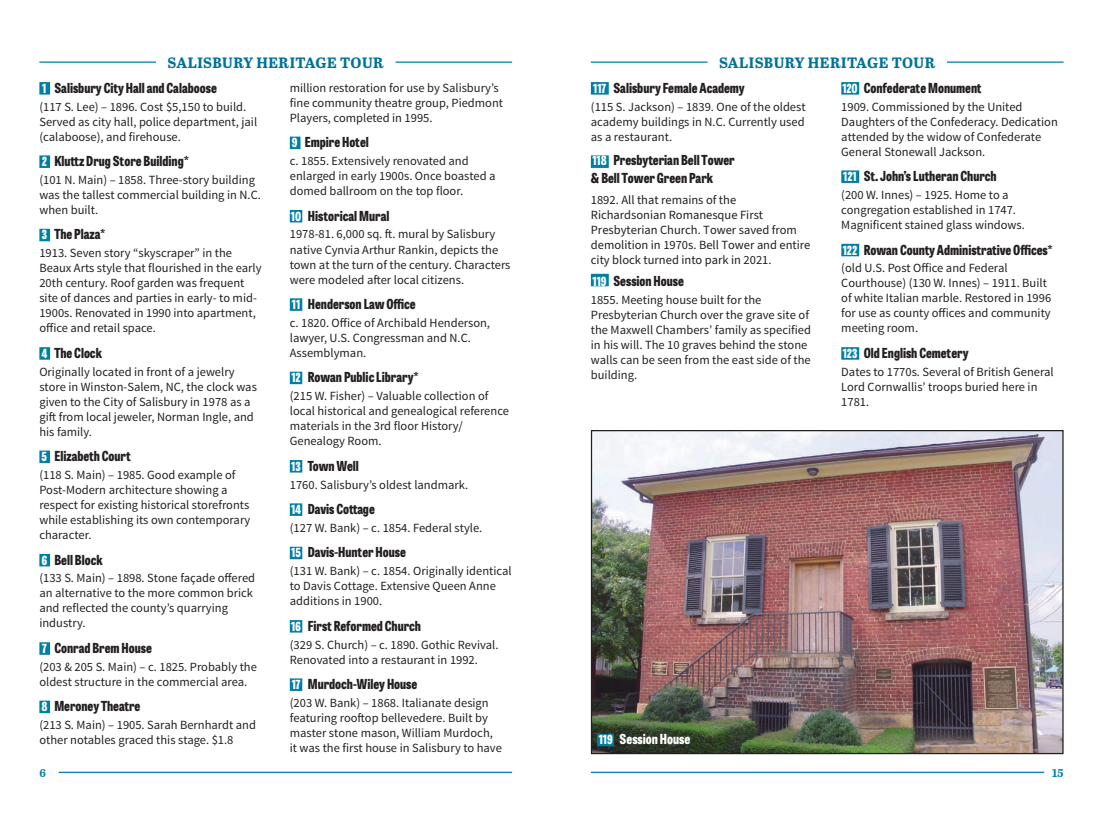
<style>
.page{position:relative;width:1103px;height:833px;background:#fff}
.page>*{position:absolute;margin:0;border:0;box-sizing:border-box;transform-origin:0 0}
.t1{font:700 15px "Abril Text";letter-spacing:.03em;color:#007297}
.t2{font:800 13.75px/17.2px "Tablet Gothic Condensed";color:#231f20}
.t3{font:800 13.75px "Tablet Gothic Condensed";color:#fff}
.t4{font:12.5px/15px "Source Sans Pro";color:#231f20}
.t5{font:700 11.25px "Abril Text";color:#007fa5}
.s1{font-size:12.5px;color:#fff}
.s2{font-size:12.5px}
</style>
<div class="page">
<hr style="left:395px;top:61px;width:117px;height:2px;background:#007fa5">
<div style="left:39px;top:82px;width:11px;height:13px;background:#007fa5"></div>
<div style="left:39px;top:155px;width:11px;height:13px;background:#007fa5"></div>
<div style="left:39px;top:229px;width:11px;height:12px;background:#007fa5"></div>
<div style="left:39px;top:347px;width:11px;height:12px;background:#007fa5"></div>
<div style="left:39px;top:450px;width:11px;height:13px;background:#007fa5"></div>
<div style="left:39px;top:554px;width:11px;height:12px;background:#007fa5"></div>
<div style="left:39px;top:642px;width:11px;height:12px;background:#007fa5"></div>
<div style="left:39px;top:700px;width:11px;height:13px;background:#007fa5"></div>
<div style="left:290px;top:137px;width:10px;height:12px;background:#007fa5"></div>
<div style="left:290px;top:210px;width:12px;height:12px;background:#007fa5"></div>
<div style="left:290px;top:298px;width:12px;height:13px;background:#007fa5"></div>
<div style="left:290px;top:371px;width:12px;height:13px;background:#007fa5"></div>
<div style="left:290px;top:460px;width:12px;height:12px;background:#007fa5"></div>
<div style="left:290px;top:503px;width:12px;height:13px;background:#007fa5"></div>
<div style="left:290px;top:546px;width:12px;height:13px;background:#007fa5"></div>
<div style="left:290px;top:620px;width:12px;height:12px;background:#007fa5"></div>
<div style="left:290px;top:678px;width:12px;height:13px;background:#007fa5"></div>
<hr style="left:39px;top:61px;width:117px;height:2px;background:#007fa5">
<hr style="left:59px;top:771px;width:453px;height:1px;background:#007fa5">
<hr style="left:591px;top:771px;width:453px;height:1px;background:#007fa5">
<hr style="left:591px;top:61px;width:116px;height:2px;background:#007fa5">
<hr style="left:947px;top:61px;width:116px;height:2px;background:#007fa5">
<div style="left:591px;top:82px;width:18px;height:13px;background:#007fa5"></div>
<div style="left:591px;top:155px;width:18px;height:13px;background:#007fa5"></div>
<div style="left:591px;top:274px;width:18px;height:12px;background:#007fa5"></div>
<div style="left:841px;top:82px;width:18px;height:13px;background:#007fa5"></div>
<div style="left:841px;top:170px;width:18px;height:13px;background:#007fa5"></div>
<div style="left:841px;top:244px;width:18px;height:12px;background:#007fa5"></div>
<div style="left:841px;top:347px;width:18px;height:12px;background:#007fa5"></div>
<img style="left:593px;top:432px;width:468px;height:320px">
<div style="left:591px;top:430px;width:472px;height:324px;border:1px solid #231f20"></div>
<div style="left:597px;top:733px;width:17px;height:13px;background:#007fa5"></div>
<p class="t1" style="left:167px;top:52px;width:218px">SALISBURY HERITAGE TOUR</p>
<p class="t2" style="left:42px;top:78px;width:176px"><span class="s1">1</span> Salisbury City Hall and Calaboose</p>
<p class="t4" style="left:39px;top:99px;width:219px">(117 S. Lee) – 1896. Cost $5,150 to build.<br>Served as city hall, police department, jail (calaboose), and firehouse.</p>
<p class="t2" style="left:42px;top:151px;width:149px"><span class="s1">2</span> Kluttz Drug Store Building*</p>
<p class="t4" style="left:39px;top:172px;width:223px">(101 N. Main) – 1858. Three-story building was the tallest commercial building in N.C. when built.</p>
<p class="t2" style="left:42px;top:225px;width:65px"><span class="s1">3</span> The Plaza*</p>
<p class="t4" style="left:39px;top:246px;width:224px">1913. Seven story “skyscraper” in the Beaux Arts style that flourished in the early 20th century. Roof garden was frequent site of dances and parties in early- to mid-1900s. Renovated in 1990 into apartment, office and retail space.</p>
<p class="t2" style="left:41px;top:343px;width:62px"><span class="s1">4</span> The Clock</p>
<p class="t4" style="left:39px;top:364px;width:219px">Originally located in front of a jewelry store in Winston-Salem, NC, the clock was given to the City of Salisbury in 1978 as a gift from local jeweler, Norman Ingle, and his family.</p>
<p class="t2" style="left:42px;top:446px;width:91px"><span class="s1">5</span> Elizabeth Court</p>
<p class="t4" style="left:39px;top:467px;width:212px">(118 S. Main) – 1985. Good example of Post-Modern architecture showing a respect for existing historical storefronts while establishing its own contemporary character.</p>
<p class="t2" style="left:41px;top:550px;width:63px"><span class="s1">6</span> Bell Block</p>
<p class="t4" style="left:39px;top:571px;width:217px">(133 S. Main) – 1898. Stone façade offered an alternative to the more common brick and reflected the county’s quarrying industry.</p>
<p class="t2" style="left:42px;top:638px;width:111px"><span class="s1">7</span> Conrad Brem House</p>
<p class="t4" style="left:39px;top:659px;width:219px">(203 &amp; 205 S. Main) – c. 1825. Probably the oldest structure in the commercial area.</p>
<p class="t2" style="left:41px;top:696px;width:100px"><span class="s1">8</span> Meroney Theatre</p>
<p class="t4" style="left:39px;top:717px;width:218px">(213 S. Main) – 1905. Sarah Bernhardt and other notables graced this stage. $1.8</p>
<p class="t5" style="left:39px;top:764px;width:8px">6</p>
<p class="t4" style="left:290px;top:80px;width:215px">million restoration for use by Salisbury’s fine community theatre group, Piedmont<br>Players, completed in 1995.</p>
<p class="t2" style="left:292px;top:133px;width:78px"><span class="s1">9</span> Empire Hotel</p>
<p class="t4" style="left:290px;top:154px;width:207px">c. 1855. Extensively renovated and enlarged in early 1900s. Once boasted a domed ballroom on the top floor.</p>
<p class="t2" style="left:291px;top:206px;width:100px"><span class="s1">10</span> Historical Mural</p>
<p class="t4" style="left:290px;top:227px;width:222px">1978-81. 6,000 sq. ft. mural by Salisbury native Cynvia Arthur Rankin, depicts the town at the turn of the century. Characters were modeled after local citizens.</p>
<p class="t2" style="left:292px;top:294px;width:125px"><span class="s1">11</span> Henderson Law Office</p>
<p class="t4" style="left:290px;top:315px;width:202px">c. 1820. Office of Archibald Henderson, lawyer, U.S. Congressman and N.C.<br>Assemblyman.</p>
<p class="t2" style="left:291px;top:368px;width:129px"><span class="s1">12</span> Rowan Public Library*</p>
<p class="t4" style="left:290px;top:389px;width:221px">(215 W. Fisher) – Valuable collection of local historical and genealogical reference materials in the 3rd floor History/ Genealogy Room.</p>
<p class="t2" style="left:291px;top:456px;width:69px"><span class="s1">13</span> Town Well</p>
<p class="t4" style="left:290px;top:477px;width:180px">1760. Salisbury’s oldest landmark.</p>
<p class="t2" style="left:291px;top:499px;width:85px"><span class="s1">14</span> Davis Cottage</p>
<p class="t4" style="left:290px;top:520px;width:194px">(127 W. Bank) – c. 1854. Federal style.</p>
<p class="t2" style="left:291px;top:543px;width:116px"><span class="s1">15</span> Davis-Hunter House</p>
<p class="t4" style="left:290px;top:563px;width:223px">(131 W. Bank) – c. 1854. Originally identical to Davis Cottage. Extensive Queen Anne additions in 1900.</p>
<p class="t2" style="left:291px;top:616px;width:131px"><span class="s1">16</span> First Reformed Church</p>
<p class="t4" style="left:290px;top:637px;width:210px">(329 S. Church) – c. 1890. Gothic Revival.<br>Renovated into a restaurant in 1992.</p>
<p class="t2" style="left:292px;top:674px;width:127px"><span class="s1">17</span> Murdoch-Wiley House</p>
<p class="t4" style="left:290px;top:695px;width:214px">(203 W. Bank) – 1868. Italianate design featuring rooftop bellevedere. Built by master stone mason, William Murdoch, it was the first house in Salisbury to have</p>
<p class="t1" style="left:719px;top:52px;width:218px">SALISBURY HERITAGE TOUR</p>
<p class="t2" style="left:593px;top:78px;width:153px"><span class="s1">117</span> Salisbury Female Academy</p>
<p class="t4" style="left:591px;top:99px;width:216px;text-align:justify">(115 S. Jackson) – 1839. One of the oldest academy buildings in N.C. Currently used as a restaurant.</p>
<p class="t2" style="left:591px;top:151px;width:145px"><span class="s1">118</span> Presbyterian Bell Tower &amp; Bell Tower Green Park</p>
<p class="t4" style="left:591px;top:193px;width:221px">1892. All that remains of the Richardsonian Romanesque First Presbyterian Church. Tower saved from demolition in 1970s. Bell Tower and entire city block turned into park in 2021.</p>
<p class="t2" style="left:592px;top:271px;width:93px"><span class="s1">119</span> Session House</p>
<p class="t4" style="left:591px;top:292px;width:222px">1855. Meeting house built for the Presbyterian Church over the grave site of the Maxwell Chambers’ family as specified in his will. The 10 graves behind the stone walls can be seen from the east side of the building.</p>
<p class="t2" style="left:842px;top:78px;width:141px"><span class="s1">120</span> Confederate Monument</p>
<p class="t4" style="left:841px;top:99px;width:218px">1909. Commissioned by the United Daughters of the Confederacy. Dedication attended by the widow of Confederate General Stonewall Jackson.</p>
<p class="t2" style="left:843px;top:166px;width:155px"><span class="s1">121</span> St. John’s Lutheran Church</p>
<p class="t4" style="left:841px;top:187px;width:185px">(200 W. Innes) – 1925. Home to a congregation established in 1747.<br>Magnificent stained glass windows.</p>
<p class="t2" style="left:842px;top:240px;width:211px"><span class="s1">122</span> Rowan County Administrative Offices*</p>
<p class="t4" style="left:841px;top:261px;width:211px">(old U.S. Post Office and Federal Courthouse) (130 W. Innes) – 1911. Built of white Italian marble. Restored in 1996 for use as county offices and community meeting room.</p>
<p class="t2" style="left:842px;top:343px;width:127px"><span class="s1">123</span> Old English Cemetery</p>
<p class="t4" style="left:841px;top:364px;width:214px">Dates to 1770s. Several of British General<br>Lord Cornwallis’ troops buried here in<br>1781.</p>
<p class="t3" style="left:599px;top:728px;width:93px"><span class="s2">119</span> Session House</p>
<p class="t5" style="left:1052px;top:764px;width:13px">15</p>
</div>
